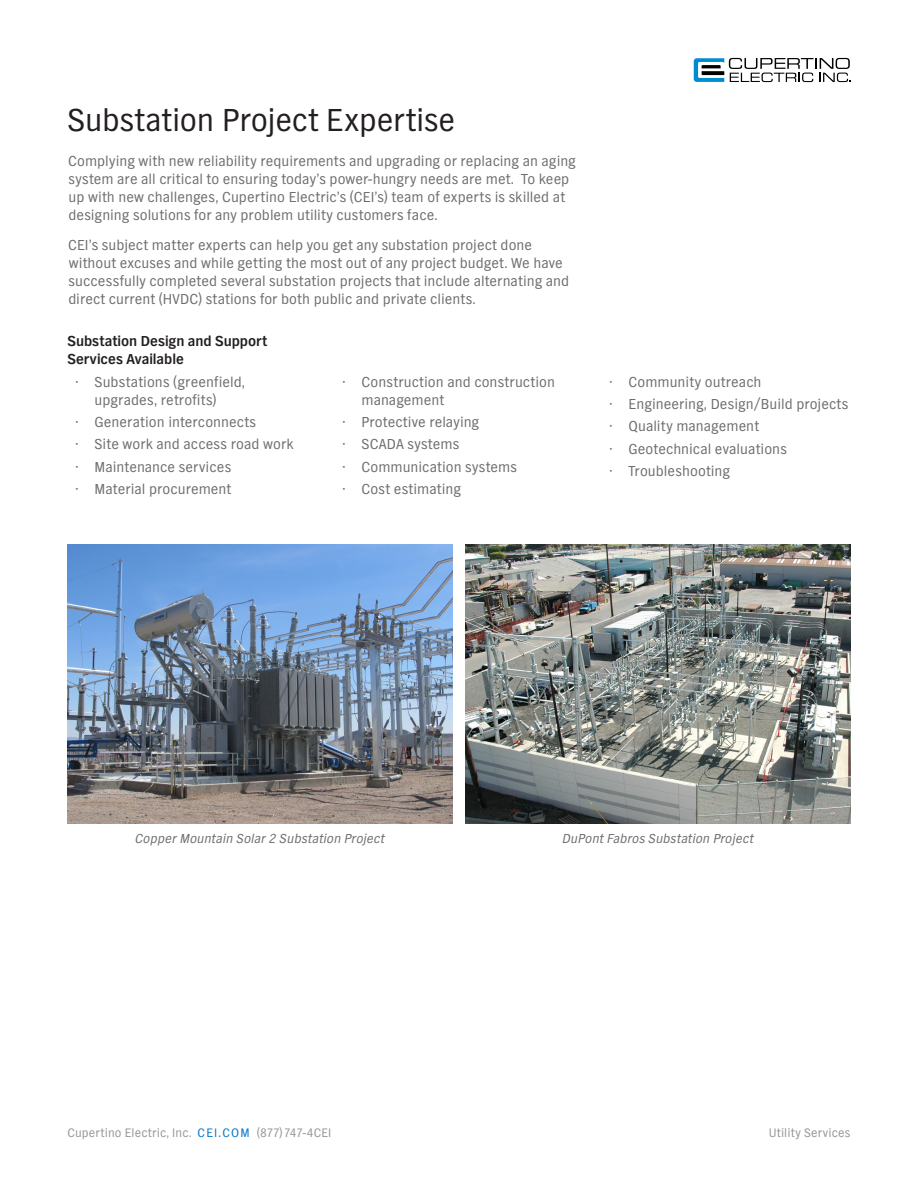
<style>
.page{position:relative;width:918px;height:1188px;background:#fff}
.page>*{position:absolute;margin:0;border:0;box-sizing:border-box;transform-origin:0 0}
.Heading_1{font:33px "TV Nord EF";color:#231f20}
.Body2{font:15px/18px "TV Nord EF";letter-spacing:.005em;color:#6c6d70}
.Body2-2{font:700 15px/18px "TV Nord EF";color:#231f20}
.Body2-3{font:italic 13.5px "TV Nord EF";letter-spacing:.01em;color:#6c6d70}
.t1{font:12.75px "TV Nord EF";letter-spacing:.015em;color:#939598}
.s1{color:#0076c8}
</style>
<div class="page">
<svg style="left:694px;top:58px;width:156px;height:24px"></svg>
<img style="left:68px;top:544px;width:385px;height:280px">
<img style="left:466px;top:544px;width:384px;height:280px">
<p class="Heading_1" style="left:68px;top:102px;width:389px">Substation Project Expertise</p>
<p class="Body2" style="left:68px;top:152px;width:509px">Complying with new reliability requirements and upgrading or replacing an aging system are all critical to ensuring today’s power-hungry needs are met. To keep up with new challenges, Cupertino Electric’s (CEI’s) team of experts is skilled at designing solutions for any problem utility customers face.</p>
<p class="Body2" style="left:68px;top:236px;width:503px">CEI’s subject matter experts can help you get any substation project done without excuses and while getting the most out of any project budget. We have successfully completed several substation projects that include alternating and direct current (HVDC) stations for both public and private clients.</p>
<p class="Body2-2" style="left:68px;top:332px;width:201px">Substation Design and Support<br>Services Available</p>
<p class="Body2" style="left:74px;top:373px;width:172px;text-align:center">• Substations (greenfield, upgrades, retrofits)</p>
<p class="Body2" style="left:74px;top:413px;width:183px">• Generation interconnects</p>
<p class="Body2" style="left:74px;top:435px;width:221px">• Site work and access road work</p>
<p class="Body2" style="left:74px;top:457px;width:158px">• Maintenance services</p>
<p class="Body2" style="left:74px;top:480px;width:159px">• Material procurement</p>
<p class="Body2" style="left:362px;top:373px;width:195px;text-indent:-20px">• Construction and construction management</p>
<p class="Body2" style="left:341px;top:413px;width:140px">• Protective relaying</p>
<p class="Body2" style="left:341px;top:435px;width:120px">• SCADA systems</p>
<p class="Body2" style="left:341px;top:458px;width:177px">• Communication systems</p>
<p class="Body2" style="left:341px;top:480px;width:121px">• Cost estimating</p>
<p class="Body2" style="left:608px;top:373px;width:155px">• Community outreach</p>
<p class="Body2" style="left:608px;top:395px;width:242px">• Engineering, Design/Build projects</p>
<p class="Body2" style="left:608px;top:417px;width:152px">• Quality management</p>
<p class="Body2" style="left:608px;top:440px;width:180px">• Geotechnical evaluations</p>
<p class="Body2" style="left:608px;top:462px;width:123px">• Troubleshooting</p>
<p class="Body2-3" style="left:135px;top:831px;width:251px">Copper Mountain Solar 2 Substation Project</p>
<p class="Body2-3" style="left:562px;top:831px;width:193px">DuPont Fabros Substation Project</p>
<p class="t1" style="left:68px;top:1126px;width:265px">Cupertino Electric, Inc. <span class="s1">CEI.COM</span> (877) 747-4CEI</p>
<p class="t1" style="left:769px;top:1126px;width:83px">Utility Services</p>
</div>
